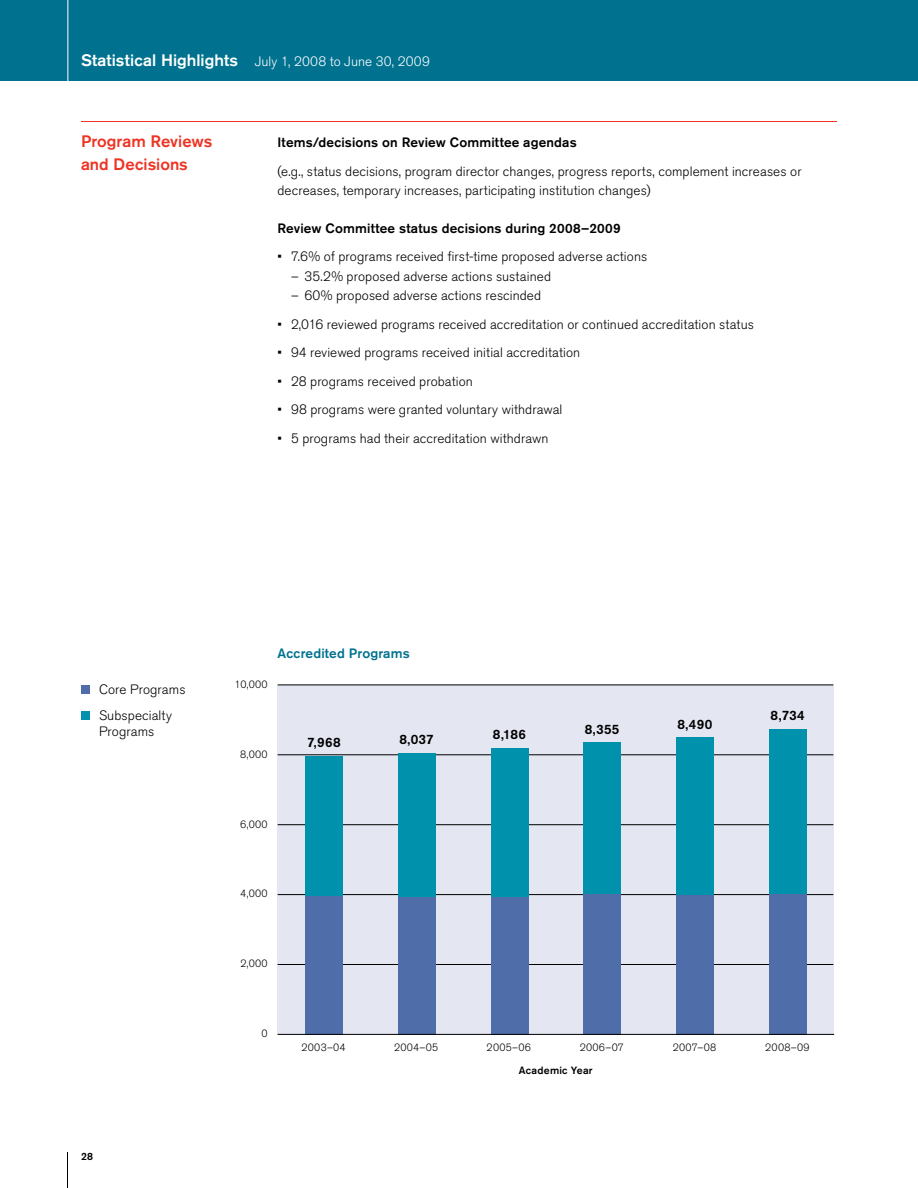
<style>
.page{position:relative;width:918px;height:1188px;background:#fff}
.page>*{position:absolute;margin:0;border:0;box-sizing:border-box;transform-origin:0 0}
.t1{font:500 16.5px/22.5px "Akzidenz Grotesk Pro";color:#ee3424}
.t2{font:300 13.5px/19.5px "Akzidenz Grotesk Pro";letter-spacing:.01em;color:#000}
.t3{font:500 13.5px "Akzidenz Grotesk Pro";letter-spacing:.01em;color:#000}
.t4{font:300 13.5px "Akzidenz Grotesk Pro";letter-spacing:.01em;color:#fff}
.t5{font:500 13.5px "Akzidenz Grotesk Pro";letter-spacing:.01em;color:#00728f}
.t6{font:300 10.5px "Akzidenz Grotesk Pro";letter-spacing:.03em;color:#000}
.t7{font:500 10.5px "Akzidenz Grotesk Pro";letter-spacing:.02em;color:#000}
.s1{font-weight:500;font-size:16.5px}
</style>
<div class="page">
<hr style="left:67px;top:1152px;width:1px;height:36px;background:#000">
<div style="left:0;top:0;width:918px;height:81px;background:#00728f"></div>
<hr style="left:68px;top:0;width:1px;height:81px;background:#fff">
<hr style="left:81px;top:121px;width:756px;height:1px;background:#ee3424">
<div style="left:278px;top:685px;width:556px;height:349px;background:#e4e6f2"></div>
<hr style="left:278px;top:964px;width:555px;height:1px;background:#000">
<hr style="left:278px;top:894px;width:555px;height:1px;background:#000">
<hr style="left:278px;top:824px;width:555px;height:1px;background:#000">
<hr style="left:278px;top:755px;width:555px;height:1px;background:#000">
<hr style="left:278px;top:685px;width:555px;height:1px;background:#000">
<div style="left:305px;top:756px;width:38px;height:140px;background:#0091ac"></div>
<div style="left:398px;top:754px;width:37px;height:143px;background:#0091ac"></div>
<div style="left:491px;top:748px;width:37px;height:149px;background:#0091ac"></div>
<div style="left:584px;top:742px;width:37px;height:152px;background:#0091ac"></div>
<div style="left:676px;top:738px;width:38px;height:157px;background:#0091ac"></div>
<div style="left:769px;top:729px;width:37px;height:165px;background:#0091ac"></div>
<div style="left:305px;top:896px;width:38px;height:138px;background:#4f6da9"></div>
<div style="left:398px;top:897px;width:37px;height:137px;background:#4f6da9"></div>
<div style="left:491px;top:897px;width:37px;height:137px;background:#4f6da9"></div>
<div style="left:584px;top:894px;width:37px;height:140px;background:#4f6da9"></div>
<div style="left:676px;top:895px;width:38px;height:139px;background:#4f6da9"></div>
<div style="left:769px;top:894px;width:37px;height:140px;background:#4f6da9"></div>
<hr style="left:278px;top:1034px;width:556px;height:1px;background:#000">
<div style="left:81px;top:686px;width:9px;height:8px;background:#506da9"></div>
<div style="left:81px;top:711px;width:9px;height:9px;background:#0091ac"></div>
<p class="t4" style="left:81px;top:53px;width:350px"><span class="s1">Statistical Highlights</span> July 1, 2008 to June 30, 2009</p>
<p class="t1" style="left:81px;top:130px;width:133px">Program Reviews and Decisions</p>
<p class="t3" style="left:278px;top:134px;width:301px">Items/decisions on Review Committee agendas</p>
<p class="t2" style="left:278px;top:161px;width:526px">(e.g., status decisions, program director changes, progress reports, complement increases or decreases, temporary increases, participating institution changes)</p>
<p class="t3" style="left:278px;top:219px;width:345px">Review Committee status decisions during 2008–2009</p>
<p class="t2" style="left:278px;top:247px;width:371px">• 7.6% of programs received first-time proposed adverse actions</p>
<p class="t2" style="left:291px;top:266px;width:262px">– 35.2% proposed adverse actions sustained</p>
<p class="t2" style="left:291px;top:286px;width:252px">– 60% proposed adverse actions rescinded</p>
<p class="t2" style="left:278px;top:314px;width:478px">• 2,016 reviewed programs received accreditation or continued accreditation status</p>
<p class="t2" style="left:278px;top:343px;width:304px">• 94 reviewed programs received initial accreditation</p>
<p class="t2" style="left:278px;top:371px;width:197px">• 28 programs received probation</p>
<p class="t2" style="left:278px;top:400px;width:286px">• 98 programs were granted voluntary withdrawal</p>
<p class="t2" style="left:278px;top:428px;width:273px">• 5 programs had their accreditation withdrawn</p>
<p class="t2" style="left:99px;top:677px;width:88px;line-height:25.5px">Core Programs<br>Subspecialty</p>
<p class="t2" style="left:99px;top:722px;width:57px">Programs</p>
<p class="t7" style="left:81px;top:1149px;width:14px">28</p>
<p class="t6" style="left:235px;top:678px;width:35px">10,000</p>
<p class="t5" style="left:278px;top:645px;width:134px">Accredited Programs</p>
<p class="t6" style="left:240px;top:747px;width:29px">8,000</p>
<p class="t3" style="left:307px;top:734px;width:35px">7,968</p>
<p class="t3" style="left:399px;top:731px;width:36px">8,037</p>
<p class="t3" style="left:493px;top:726px;width:35px">8,186</p>
<p class="t6" style="left:240px;top:817px;width:29px">6,000</p>
<p class="t6" style="left:240px;top:887px;width:29px">4,000</p>
<p class="t6" style="left:240px;top:957px;width:29px">2,000</p>
<p class="t3" style="left:585px;top:720px;width:36px">8,355</p>
<p class="t3" style="left:677px;top:715px;width:36px">8,490</p>
<p class="t3" style="left:771px;top:707px;width:36px">8,734</p>
<p class="t6" style="left:262px;top:1026px;width:8px">0</p>
<p class="t6" style="left:301px;top:1041px;width:46px">2003–04</p>
<p class="t6" style="left:394px;top:1041px;width:46px">2004–05</p>
<p class="t6" style="left:487px;top:1041px;width:46px">2005–06</p>
<p class="t6" style="left:580px;top:1041px;width:46px">2006–07</p>
<p class="t6" style="left:673px;top:1041px;width:45px">2007–08</p>
<p class="t6" style="left:765px;top:1041px;width:46px">2008–09</p>
<p class="t7" style="left:519px;top:1064px;width:75px">Academic Year</p>
</div>
